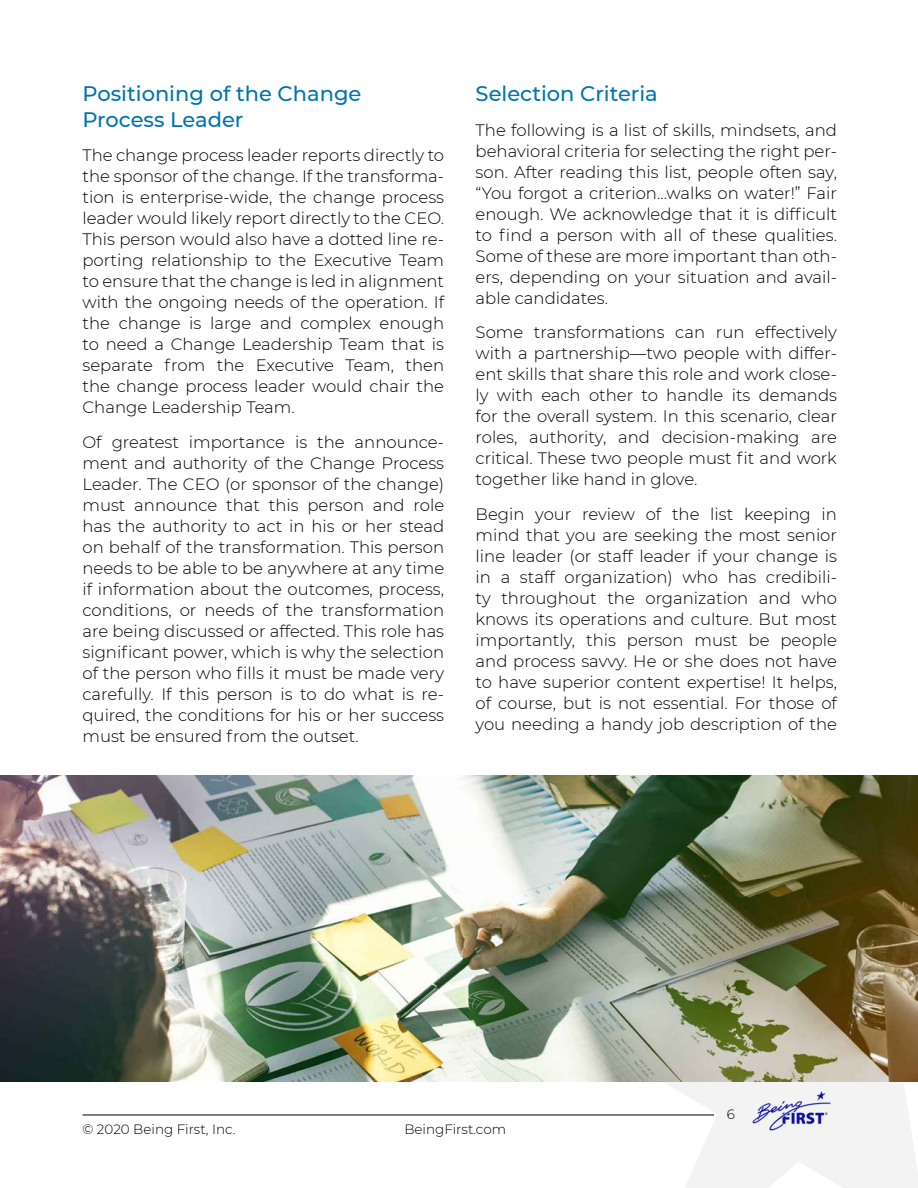
<style>
.page{position:relative;width:918px;height:1188px;background:#fff}
.page>*{position:absolute;margin:0;border:0;box-sizing:border-box;transform-origin:0 0}
.t1{font:500 21px/25.2px "Montserrat";color:#0075ad}
.t2{font:300 16.5px/21px "Montserrat";color:#000;text-align:justify}
.t3{font:300 13.5px "Montserrat";color:#000}
</style>
<div class="page">
<img style="left:588px;top:1081px;width:330px;height:107px">
<hr style="left:82px;top:1115px;width:632px;height:1px;background:#000">
<img style="left:0;top:775px;width:918px;height:306px">
<p class="t1" style="left:82px;top:80px;width:280px">Positioning of the Change<br>Process Leader</p>
<p class="t2" style="left:82px;top:144px;width:363px">The change process leader reports directly to the sponsor of the change. If the transforma&shy;tion is enterprise-wide, the change process leader would likely report directly to the CEO.<br>This person would also have a dotted line re&shy;porting relationship to the Executive Team to ensure that the change is led in alignment with the ongoing needs of the operation. If the change is large and complex enough to need a Change Leadership Team that is separate from the Executive Team, then the change process leader would chair the Change Leadership Team.</p>
<p class="t2" style="left:82px;top:431px;width:363px">Of greatest importance is the announce&shy;ment and authority of the Change Process Leader. The CEO (or sponsor of the change) must announce that this person and role has the authority to act in his or her stead on behalf of the transformation. This person needs to be able to be anywhere at any time if information about the outcomes, process, conditions, or needs of the transformation are being discussed or affected. This role has significant power, which is why the selection of the person who fills it must be made very carefully. If this person is to do what is re&shy;quired, the conditions for his or her success must be ensured from the outset.</p>
<p class="t1" style="left:476px;top:80px;width:184px">Selection Criteria</p>
<p class="t2" style="left:476px;top:119px;width:363px">The following is a list of skills, mindsets, and behavioral criteria for selecting the right per&shy;son. After reading this list, people often say, “You forgot a criterion…walks on water!” Fair enough. We acknowledge that it is difficult to find a person with all of these qualities.<br>Some of these are more important than oth&shy;ers, depending on your situation and avail&shy;able candidates.</p>
<p class="t2" style="left:476px;top:321px;width:363px">Some transformations can run effectively with a partnership—two people with differ&shy;ent skills that share this role and work close&shy;ly with each other to handle its demands for the overall system. In this scenario, clear roles, authority, and decision-making are critical. These two people must fit and work together like hand in glove.</p>
<p class="t2" style="left:476px;top:503px;width:363px">Begin your review of the list keeping in mind that you are seeking the most senior line leader (or staff leader if your change is in a staff organization) who has credibili&shy;ty throughout the organization and who knows its operations and culture. But most importantly, this person must be people and process savvy. He or she does not have to have superior content expertise! It helps, of course, but is not essential. For those of you needing a handy job description of the</p>
<p class="t3" style="left:727px;top:1105px;width:10px">6</p>
<p class="t3" style="left:82px;top:1120px;width:155px">© 2020 Being First, Inc.</p>
<p class="t3" style="left:404px;top:1120px;width:103px">BeingFirst.com</p>
</div>
